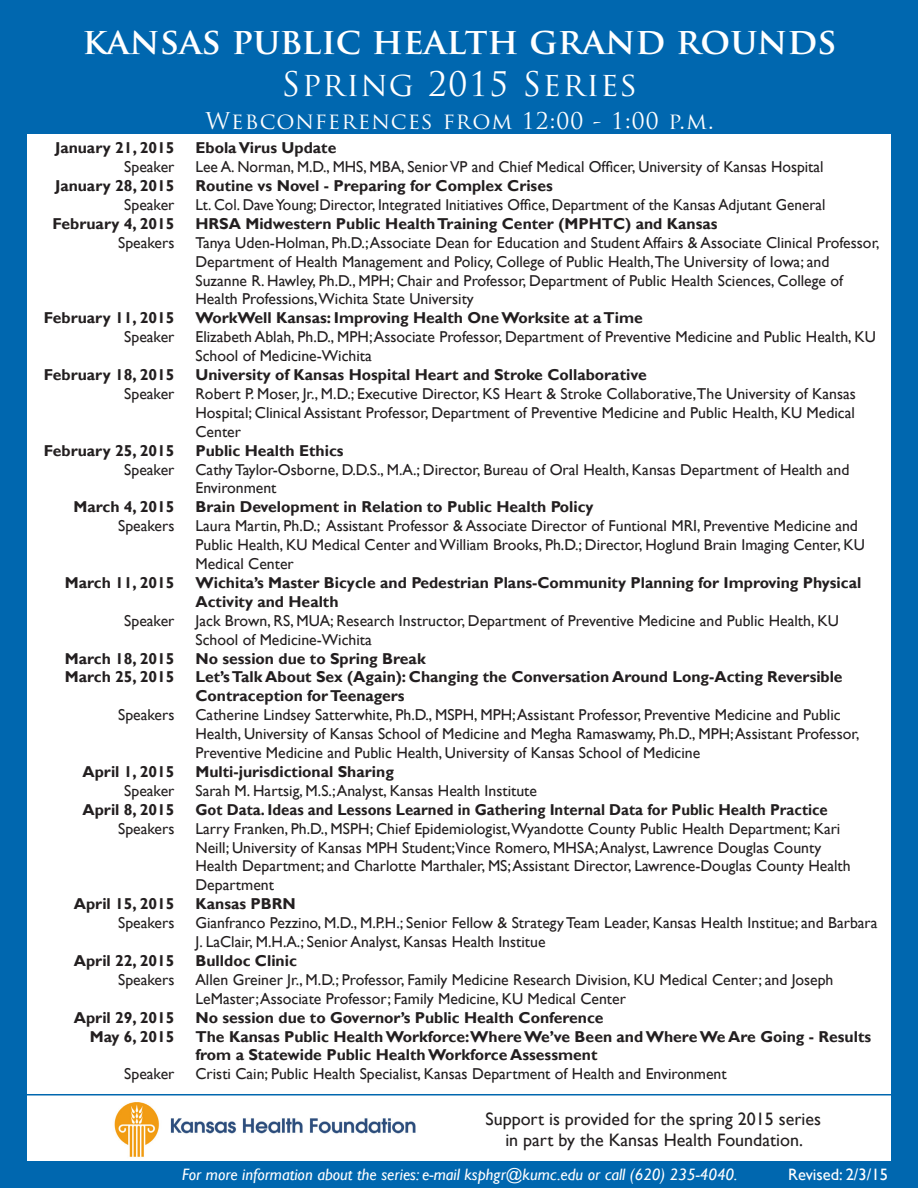
<style>
.page{position:relative;width:918px;height:1188px;background:#0067af}
.page>*{position:absolute;margin:0;border:0;box-sizing:border-box;transform-origin:0 0}
.t1{font:700 36px "Trajan Pro";color:#fff}
.t2{font:33px "Trajan Pro";letter-spacing:.05em;color:#fff}
.t3{font:22.5px "Trajan Pro";letter-spacing:.05em;color:#fff}
.t4{font:18px "Gill Sans";color:#231f20}
.t5{font:italic 16.5px "Gill Sans";color:#fff}
.t6{font:16.5px "Gill Sans";color:#fff}
.t7{font:15.75px/18.9px "Gill Sans";color:#231f20}
.t8{font:700 15.75px/18.9px "Gill Sans";color:#231f20}
.t9{font:700 15.75px "Gill Sans";color:#231f20;scale:.95 1}
</style>
<div class="page">
<div style="left:27px;top:135px;width:864px;height:1026px;background:#fff"></div>
<img style="left:114px;top:1102px;width:302px;height:55px">
<hr style="left:10px;top:1094px;width:895px;height:1px;background:#0067af">
<p class="t1" style="left:82px;top:18px;width:756px">KANSAS PUBLIC HEALTH GRAND ROUNDS</p>
<p class="t2" style="left:282px;top:63px;width:357px">Spring 2015 Series</p>
<p class="t3" style="left:205px;top:106px;width:510px">Webconferences from 12:00 - 1:00 p.m.</p>
<p class="t8" style="left:55px;top:139px;width:121px">January 21, 2015</p>
<p class="t8" style="left:195px;top:139px;width:142px">Ebola Virus Update</p>
<p class="t7" style="left:124px;top:158px;width:52px">Speaker</p>
<p class="t7" style="left:195px;top:158px;width:630px">Lee A. Norman, M.D., MHS, MBA, Senior VP and Chief Medical Officer, University of Kansas Hospital</p>
<p class="t8" style="left:55px;top:177px;width:121px">January 28, 2015</p>
<p class="t8" style="left:195px;top:177px;width:359px">Routine vs Novel - Preparing for Complex Crises</p>
<p class="t7" style="left:124px;top:195px;width:52px">Speaker</p>
<p class="t7" style="left:195px;top:195px;width:631px">Lt. Col. Dave Young; Director, Integrated Initiatives Office, Department of the Kansas Adjutant General</p>
<p class="t8" style="left:53px;top:215px;width:123px">February 4, 2015</p>
<p class="t8" style="left:195px;top:215px;width:524px">HRSA Midwestern Public Health Training Center (MPHTC) and Kansas</p>
<p class="t7" style="left:118px;top:233px;width:58px">Speakers</p>
<p class="t7" style="left:195px;top:233px;width:686px">Tanya Uden-Holman, Ph.D.; Associate Dean for Education and Student Affairs &amp; Associate Clinical Professor, Department of Health Management and Policy, College of Public Health,The University of Iowa; and Suzanne R. Hawley, Ph.D., MPH; Chair and Professor, Department of Public Health Sciences, College of Health Professions,Wichita State University</p>
<p class="t8" style="left:44px;top:309px;width:132px">February 11, 2015</p>
<p class="t8" style="left:195px;top:309px;width:449px">WorkWell Kansas: Improving Health One Worksite at a Time</p>
<p class="t7" style="left:124px;top:328px;width:52px">Speaker</p>
<p class="t7" style="left:195px;top:328px;width:682px">Elizabeth Ablah, Ph.D., MPH; Associate Professor, Department of Preventive Medicine and Public Health, KU<br>School of Medicine-Wichita</p>
<p class="t8" style="left:44px;top:366px;width:132px">February 18, 2015</p>
<p class="t8" style="left:195px;top:366px;width:453px">University of Kansas Hospital Heart and Stroke Collaborative</p>
<p class="t7" style="left:124px;top:384px;width:52px">Speaker</p>
<p class="t7" style="left:195px;top:384px;width:662px;text-align:justify">Robert P. Moser, Jr., M.D.; Executive Director, KS Heart &amp; Stroke Collaborative,The University of Kansas Hospital; Clinical Assistant Professor, Department of Preventive Medicine and Public Health, KU Medical Center</p>
<p class="t8" style="left:44px;top:441px;width:132px">February 25, 2015</p>
<p class="t8" style="left:195px;top:441px;width:150px">Public Health Ethics</p>
<p class="t7" style="left:124px;top:460px;width:52px">Speaker</p>
<p class="t7" style="left:195px;top:460px;width:655px">Cathy Taylor-Osborne, D.D.S., M.A.; Director, Bureau of Oral Health, Kansas Department of Health and<br>Environment</p>
<p class="t8" style="left:74px;top:498px;width:102px">March 4, 2015</p>
<p class="t8" style="left:195px;top:498px;width:400px">Brain Development in Relation to Public Health Policy</p>
<p class="t7" style="left:118px;top:517px;width:58px">Speakers</p>
<p class="t7" style="left:195px;top:517px;width:671px">Laura Martin, Ph.D.; Assistant Professor &amp; Associate Director of Funtional MRI, Preventive Medicine and<br>Public Health, KU Medical Center and William Brooks, Ph.D.; Director, Hoglund Brain Imaging Center, KU<br>Medical Center</p>
<p class="t8" style="left:65px;top:574px;width:111px">March 11, 2015</p>
<p class="t8" style="left:195px;top:574px;width:667px">Wichita’s Master Bicycle and Pedestrian Plans-Community Planning for Improving Physical<br>Activity and Health</p>
<p class="t7" style="left:124px;top:611px;width:52px">Speaker</p>
<p class="t7" style="left:195px;top:611px;width:645px">Jack Brown, RS, MUA; Research Instructor, Department of Preventive Medicine and Public Health, KU<br>School of Medicine-Wichita</p>
<p class="t8" style="left:65px;top:649px;width:111px">March 18, 2015</p>
<p class="t8" style="left:195px;top:649px;width:232px">No session due to Spring Break</p>
<p class="t8" style="left:65px;top:668px;width:111px">March 25, 2015</p>
<p class="t8" style="left:195px;top:668px;width:649px">Let’s Talk About Sex (Again): Changing the Conversation Around Long-Acting Reversible<br>Contraception for Teenagers</p>
<p class="t7" style="left:118px;top:706px;width:58px">Speakers</p>
<p class="t7" style="left:195px;top:706px;width:666px">Catherine Lindsey Satterwhite, Ph.D., MSPH, MPH; Assistant Professor, Preventive Medicine and Public<br>Health, University of Kansas School of Medicine and Megha Ramaswamy, Ph.D., MPH; Assistant Professor,<br>Preventive Medicine and Public Health, University of Kansas School of Medicine</p>
<p class="t8" style="left:83px;top:763px;width:93px">April 1, 2015</p>
<p class="t8" style="left:195px;top:763px;width:200px">Multi-jurisdictional Sharing</p>
<p class="t7" style="left:124px;top:781px;width:52px">Speaker</p>
<p class="t7" style="left:195px;top:781px;width:343px">Sarah M. Hartsig, M.S.; Analyst, Kansas Health Institute</p>
<p class="t8" style="left:83px;top:800px;width:93px">April 8, 2015</p>
<p class="t9" style="left:195px;top:800px;width:667px">Got Data. Ideas and Lessons Learned in Gathering Internal Data for Public Health Practice</p>
<p class="t7" style="left:118px;top:819px;width:58px">Speakers</p>
<p class="t7" style="left:195px;top:819px;width:657px">Larry Franken, Ph.D., MSPH; Chief Epidemiologist,Wyandotte County Public Health Department; Kari Neill; University of Kansas MPH Student;Vince Romero, MHSA; Analyst, Lawrence Douglas County Health Department; and Charlotte Marthaler, MS; Assistant Director, Lawrence-Douglas County Health Department</p>
<p class="t8" style="left:74px;top:895px;width:102px">April 15, 2015</p>
<p class="t8" style="left:195px;top:895px;width:102px">Kansas PBRN</p>
<p class="t7" style="left:118px;top:914px;width:58px">Speakers</p>
<p class="t7" style="left:195px;top:914px;width:684px">Gianfranco Pezzino, M.D., M.P.H.; Senior Fellow &amp; Strategy Team Leader, Kansas Health Institue; and Barbara<br>J. LaClair, M.H.A.; Senior Analyst, Kansas Health Institue</p>
<p class="t8" style="left:74px;top:952px;width:102px">April 22, 2015</p>
<p class="t8" style="left:195px;top:952px;width:103px">Bulldoc Clinic</p>
<p class="t7" style="left:118px;top:970px;width:58px">Speakers</p>
<p class="t7" style="left:195px;top:970px;width:639px">Allen Greiner Jr., M.D.; Professor, Family Medicine Research Division, KU Medical Center; and Joseph<br>LeMaster; Associate Professor; Family Medicine, KU Medical Center</p>
<p class="t8" style="left:74px;top:1008px;width:102px">April 29, 2015</p>
<p class="t8" style="left:195px;top:1008px;width:410px">No session due to Governor’s Public Health Conference</p>
<p class="t8" style="left:90px;top:1027px;width:86px">May 6, 2015</p>
<p class="t8" style="left:195px;top:1027px;width:677px">The Kansas Public Health Workforce:Where We’ve Been and Where We Are Going - Results from a Statewide Public Health Workforce Assessment</p>
<p class="t7" style="left:124px;top:1065px;width:52px">Speaker</p>
<p class="t7" style="left:195px;top:1065px;width:533px">Cristi Cain; Public Health Specialist, Kansas Department of Health and Environment</p>
<p class="t4" style="left:485px;top:1108px;width:337px">Support is provided for the spring 2015 series</p>
<p class="t4" style="left:505px;top:1130px;width:299px">in part by the Kansas Health Foundation.</p>
<p class="t5" style="left:182px;top:1165px;width:557px">For more information about the series: e-mail ksphgr@kumc.edu or call (620) 235-4040.</p>
<p class="t6" style="left:788px;top:1165px;width:101px">Revised: 2/3/15</p>
</div>
